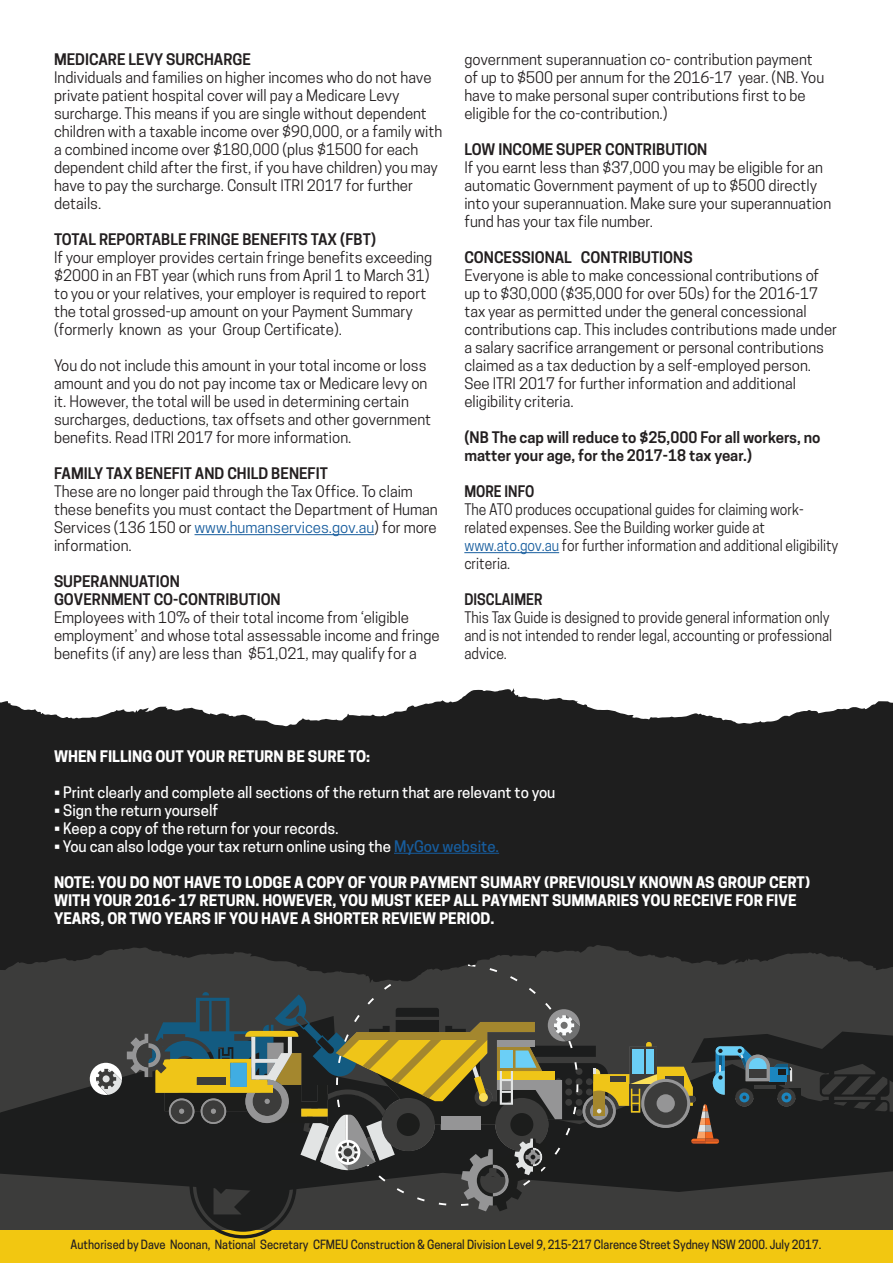
<style>
.page{position:relative;width:893px;height:1263px;background:#fff}
.page>*{position:absolute;margin:0;border:0;box-sizing:border-box;transform-origin:0 0}
.t1{font:15px/18px "Cooper Hewitt";color:#231f20}
.t2{font:15px/18px "Cooper Hewitt";color:#231f20;scale:.93 1}
.t3{font:600 15px/18px "Cooper Hewitt";color:#231f20}
.t4{font:700 15px/18px "Cooper Hewitt";color:#fff}
.t5{font:500 15px "Cooper Hewitt";color:#fff}
.t6{font:600 15px "Cooper Hewitt";color:#231f20;scale:.93 1}
.t7{font:500 12px "Cooper Hewitt";color:#231f20;scale:.93 1}
.s1{color:#175d9e}
</style>
<div class="page">
<div style="left:0;top:983px;width:893px;height:247px;background:#3c3c3b"></div>
<hr style="left:195px;top:534px;width:179px;height:1px;background:#175d9e">
<hr style="left:464px;top:552px;width:95px;height:1px;background:#175d9e">
<div style="left:0;top:1230px;width:893px;height:33px;background:#f2c711"></div>
<svg style="left:0;top:1016px;width:90px;height:176px;background:#2e2e2d"></svg>
<div style="left:336px;top:983px;width:242px;height:9px;background:#3c3c3b"></div>
<svg style="left:90px;top:992px;width:803px;height:246px;background:#484738"></svg>
<svg style="left:0;top:688px;width:893px;height:295px;background:#323232"></svg>
<hr style="left:394px;top:853px;width:105px;height:1px;background:#175d9e">
<p class="t3" style="left:54px;top:51px;width:198px">MEDICARE LEVY SURCHARGE</p>
<p class="t1" style="left:54px;top:69px;width:390px">Individuals and families on higher incomes who do not have private patient hospital cover will pay a Medicare Levy surcharge. This means if you are single without dependent children with a taxable income over $90,000, or a family with a combined income over $180,000 (plus $1500 for each dependent child after the first, if you have children) you may have to pay the surcharge. Consult ITRI 2017 for further details.</p>
<p class="t3" style="left:54px;top:231px;width:324px">TOTAL REPORTABLE FRINGE BENEFITS TAX (FBT)</p>
<p class="t1" style="left:54px;top:249px;width:380px">If your employer provides certain fringe benefits exceeding $2000 in an FBT year (which runs from April 1 to March 31) to you or your relatives, your employer is required to report the total grossed-up amount on your Payment Summary (formerly known as your Group Certificate).</p>
<p class="t1" style="left:54px;top:357px;width:379px">You do not include this amount in your total income or loss amount and you do not pay income tax or Medicare levy on it. However, the total will be used in determining certain surcharges, deductions, tax offsets and other government benefits. Read ITRI 2017 for more information.</p>
<p class="t3" style="left:54px;top:465px;width:275px">FAMILY TAX BENEFIT AND CHILD BENEFIT</p>
<p class="t1" style="left:54px;top:483px;width:385px">These are no longer paid through the Tax Office. To claim these benefits you must contact the Department of Human Services (136 150 or <span class="s1">www.humanservices.gov.au</span>) for more information.</p>
<p class="t3" style="left:54px;top:573px;width:127px">SUPERANNUATION</p>
<p class="t3" style="left:54px;top:591px;width:228px">GOVERNMENT CO-CONTRIBUTION</p>
<p class="t1" style="left:54px;top:609px;width:387px">Employees with 10% of their total income from ‘eligible employment’ and whose total assessable income and fringe benefits (if any) are less than $51,021, may qualify for a</p>
<p class="t1" style="left:464px;top:51px;width:361px">government superannuation co- contribution payment of up to $500 per annum for the 2016-17 year. (NB. You have to make personal super contributions first to be eligible for the co-contribution.)</p>
<p class="t3" style="left:464px;top:141px;width:245px">LOW INCOME SUPER CONTRIBUTION</p>
<p class="t1" style="left:464px;top:159px;width:368px">If you earnt less than $37,000 you may be eligible for an automatic Government payment of up to $500 directly into your superannuation. Make sure your superannuation fund has your tax file number.</p>
<p class="t3" style="left:464px;top:249px;width:230px">CONCESSIONAL CONTRIBUTIONS</p>
<p class="t1" style="left:464px;top:267px;width:374px">Everyone is able to make concessional contributions of up to $30,000 ($35,000 for over 50s) for the 2016-17 tax year as permitted under the general concessional contributions cap. This includes contributions made under a salary sacrifice arrangement or personal contributions claimed as a tax deduction by a self-employed person.<br>See ITRI 2017 for further information and additional eligibility criteria.</p>
<p class="t3" style="left:464px;top:429px;width:358px">(NB The cap will reduce to $25,000 For all workers, no matter your age, for the 2017-18 tax year.)</p>
<p class="t6" style="left:464px;top:483px;width:77px">MORE INFO</p>
<p class="t2" style="left:464px;top:501px;width:366px">The ATO produces occupational guides for claiming work&shy;related expenses. See the Building worker guide at</p>
<p class="t2" style="left:464px;top:537px;width:404px"><span class="s1">www.ato.gov.au</span> for further information and additional eligibility criteria.</p>
<p class="t6" style="left:464px;top:591px;width:86px">DISCLAIMER</p>
<p class="t2" style="left:464px;top:609px;width:397px">This Tax Guide is designed to provide general information only and is not intended to render legal, accounting or professional advice.</p>
<p class="t4" style="left:54px;top:747px;width:318px">WHEN FILLING OUT YOUR RETURN BE SURE TO:</p>
<p class="t5" style="left:54px;top:783px;width:503px">• Print clearly and complete all sections of the return that are relevant to you</p>
<p class="t5" style="left:54px;top:801px;width:166px">• Sign the return yourself</p>
<p class="t5" style="left:54px;top:819px;width:286px">• Keep a copy of the return for your records.</p>
<p class="t5" style="left:54px;top:837px;width:447px">• You can also lodge your tax return online using the <span class="s1">MyGov website.</span></p>
<p class="t4" style="left:54px;top:873px;width:758px">NOTE: YOU DO NOT HAVE TO LODGE A COPY OF YOUR PAYMENT SUMARY (PREVIOUSLY KNOWN AS GROUP CERT)<br>WITH YOUR 2016- 17 RETURN. HOWEVER, YOU MUST KEEP ALL PAYMENT SUMMARIES YOU RECEIVE FOR FIVE<br>YEARS, OR TWO YEARS IF YOU HAVE A SHORTER REVIEW PERIOD.</p>
<p class="t7" style="left:71px;top:1237px;width:809px">Authorised by Dave Noonan, National Secretary CFMEU Construction &amp; General Division Level 9, 215-217 Clarence Street Sydney NSW 2000. July 2017.</p>
</div>
